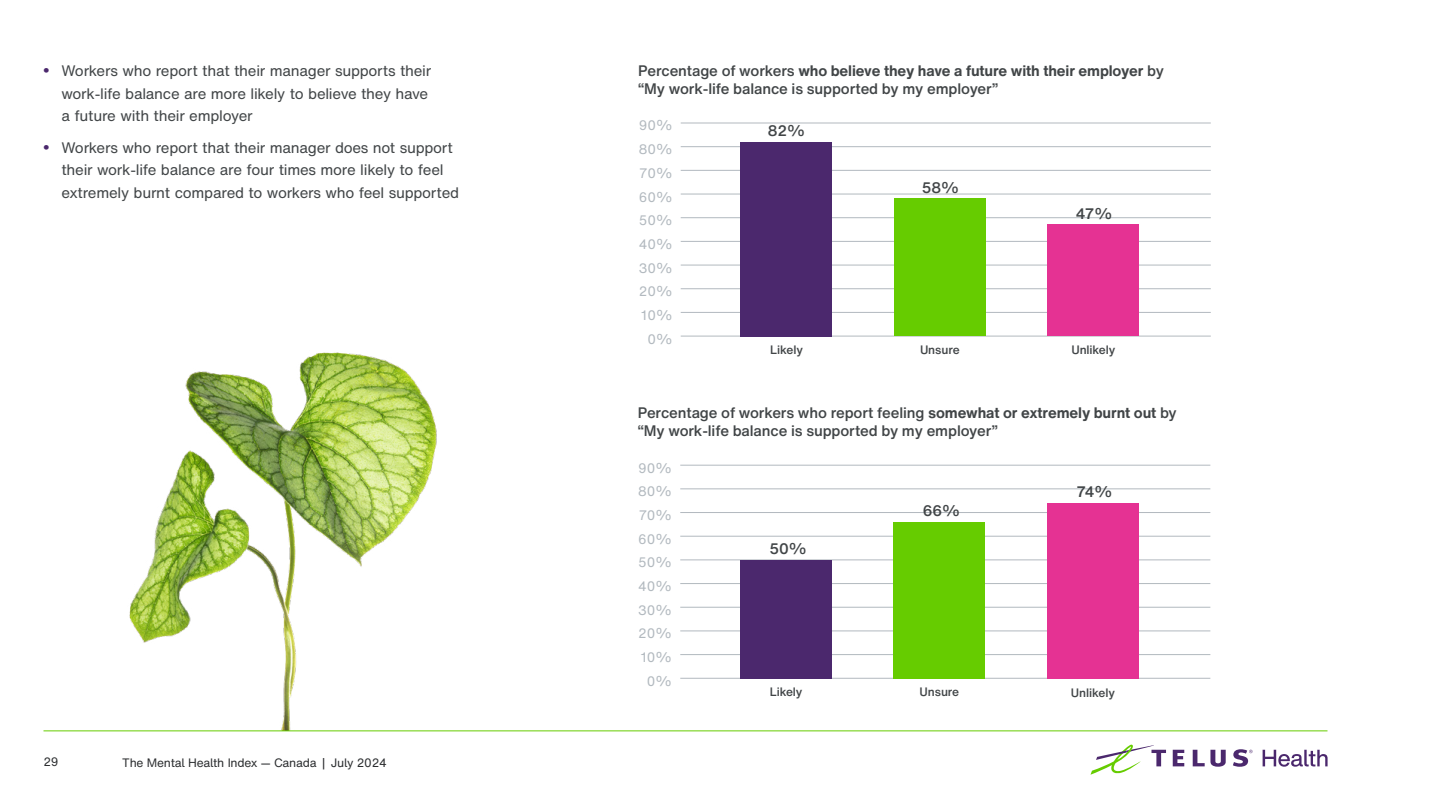
<style>
.page{position:relative;width:1440px;height:810px;background:#fff}
.page>*{position:absolute;margin:0;border:0;box-sizing:border-box;transform-origin:0 0}
.t1{font:15px/22.5px "H Nfor TELUS";letter-spacing:-.015em;color:#414547}
.t2{font:500 15px/18px "H Nfor TELUS";letter-spacing:-.01em;color:#414547}
.t3{font:13.5px "H Nfor TELUS";color:#b2b9bf}
.t4{font:500 12px "H Nfor TELUS";letter-spacing:-.01em;color:#414547}
.t5{font:12px "H Nfor TELUSSA";letter-spacing:-.02em;color:#2c2e30}
.t6{font:12px "H Nfor TELUS";color:#2c2e30}
.s1{font-family:"Arial";font-weight:700;font-size:16.5px;color:#4b286d}
.s2{font-weight:700}
</style>
<div class="page">
<img style="left:129px;top:352px;width:308px;height:378px">
<svg style="left:1173px;top:750px;width:11px;height:16px"></svg>
<svg style="left:1193px;top:750px;width:33px;height:17px"></svg>
<svg style="left:1090px;top:745px;width:76px;height:30px"></svg>
<svg style="left:1233px;top:749px;width:20px;height:18px"></svg>
<svg style="left:1263px;top:750px;width:65px;height:17px"></svg>
<hr style="left:44px;top:730px;width:1284px;height:1px;background:#6c0">
<hr style="left:681px;top:336px;width:530px;height:1px;background:#b2b9bf">
<hr style="left:681px;top:312px;width:530px;height:1px;background:#b2b9bf">
<hr style="left:681px;top:288px;width:530px;height:1px;background:#b2b9bf">
<hr style="left:681px;top:265px;width:530px;height:1px;background:#b2b9bf">
<hr style="left:681px;top:241px;width:530px;height:1px;background:#b2b9bf">
<hr style="left:681px;top:217px;width:530px;height:1px;background:#b2b9bf">
<hr style="left:681px;top:194px;width:530px;height:1px;background:#b2b9bf">
<hr style="left:681px;top:170px;width:530px;height:1px;background:#b2b9bf">
<hr style="left:681px;top:146px;width:530px;height:1px;background:#b2b9bf">
<hr style="left:681px;top:123px;width:530px;height:1px;background:#b2b9bf">
<div style="left:1047px;top:225px;width:92px;height:111px;background:#e53293"></div>
<div style="left:894px;top:199px;width:92px;height:137px;background:#6c0"></div>
<div style="left:740px;top:142px;width:92px;height:194px;background:#4b286d"></div>
<hr style="left:680px;top:678px;width:530px;height:1px;background:#b2b9bf">
<hr style="left:680px;top:654px;width:530px;height:1px;background:#b2b9bf">
<hr style="left:680px;top:631px;width:530px;height:1px;background:#b2b9bf">
<hr style="left:680px;top:607px;width:530px;height:1px;background:#b2b9bf">
<hr style="left:680px;top:583px;width:530px;height:1px;background:#b2b9bf">
<hr style="left:680px;top:560px;width:530px;height:1px;background:#b2b9bf">
<hr style="left:680px;top:536px;width:530px;height:1px;background:#b2b9bf">
<hr style="left:680px;top:512px;width:530px;height:1px;background:#b2b9bf">
<hr style="left:680px;top:488px;width:530px;height:1px;background:#b2b9bf">
<hr style="left:680px;top:465px;width:530px;height:1px;background:#b2b9bf">
<div style="left:1047px;top:503px;width:92px;height:175px;background:#e53293"></div>
<div style="left:893px;top:522px;width:92px;height:156px;background:#6c0"></div>
<div style="left:740px;top:560px;width:92px;height:118px;background:#4b286d"></div>
<p class="t1" style="left:62px;top:60px;width:371px;text-indent:-18px"><span class="s1">•</span> Workers who report that their manager supports their work-life balance are more likely to believe they have a future with their employer</p>
<p class="t1" style="left:62px;top:136px;width:399px;text-indent:-18px"><span class="s1">•</span> Workers who report that their manager does not support their work-life balance are four times more likely to feel extremely burnt compared to workers who feel supported</p>
<p class="t6" style="left:44px;top:754px;width:17px">29</p>
<p class="t5" style="left:122px;top:754px;width:266px">The Mental Health Index — Canada | July 2024</p>
<p class="t2" style="left:638px;top:62px;width:527px">Percentage of workers <span class="s2">who believe they have a future with their employer</span> by “My work-life balance is supported by my employer”</p>
<p class="t3" style="left:639px;top:116px;width:35px">90%</p>
<p class="t3" style="left:639px;top:140px;width:35px">80%</p>
<p class="t3" style="left:639px;top:164px;width:35px">70%</p>
<p class="t3" style="left:639px;top:187px;width:35px">60%</p>
<p class="t3" style="left:639px;top:211px;width:35px">50%</p>
<p class="t3" style="left:639px;top:235px;width:35px">40%</p>
<p class="t3" style="left:639px;top:258px;width:35px">30%</p>
<p class="t3" style="left:639px;top:282px;width:35px">20%</p>
<p class="t3" style="left:641px;top:306px;width:33px">10%</p>
<p class="t3" style="left:647px;top:329px;width:27px">0%</p>
<p class="t2" style="left:768px;top:122px;width:39px">82%</p>
<p class="t4" style="left:770px;top:342px;width:34px">Likely</p>
<p class="t2" style="left:922px;top:179px;width:39px">58%</p>
<p class="t2" style="left:1076px;top:205px;width:38px">47%</p>
<p class="t4" style="left:920px;top:342px;width:41px">Unsure</p>
<p class="t4" style="left:1071px;top:342px;width:46px">Unlikely</p>
<p class="t2" style="left:638px;top:404px;width:541px">Percentage of workers who report feeling <span class="s2">somewhat or extremely burnt out</span> by “My work-life balance is supported by my employer”</p>
<p class="t3" style="left:638px;top:458px;width:35px">90%</p>
<p class="t3" style="left:638px;top:482px;width:35px">80%</p>
<p class="t3" style="left:639px;top:506px;width:35px">70%</p>
<p class="t3" style="left:638px;top:529px;width:35px">60%</p>
<p class="t3" style="left:638px;top:553px;width:35px">50%</p>
<p class="t3" style="left:638px;top:577px;width:35px">40%</p>
<p class="t3" style="left:638px;top:600px;width:35px">30%</p>
<p class="t3" style="left:638px;top:624px;width:35px">20%</p>
<p class="t3" style="left:641px;top:648px;width:33px">10%</p>
<p class="t3" style="left:647px;top:671px;width:27px">0%</p>
<p class="t2" style="left:770px;top:539px;width:39px">50%</p>
<p class="t4" style="left:770px;top:684px;width:34px">Likely</p>
<p class="t2" style="left:923px;top:502px;width:39px">66%</p>
<p class="t2" style="left:1076px;top:483px;width:37px">74%</p>
<p class="t4" style="left:920px;top:684px;width:41px">Unsure</p>
<p class="t4" style="left:1071px;top:684px;width:46px">Unlikely</p>
</div>
